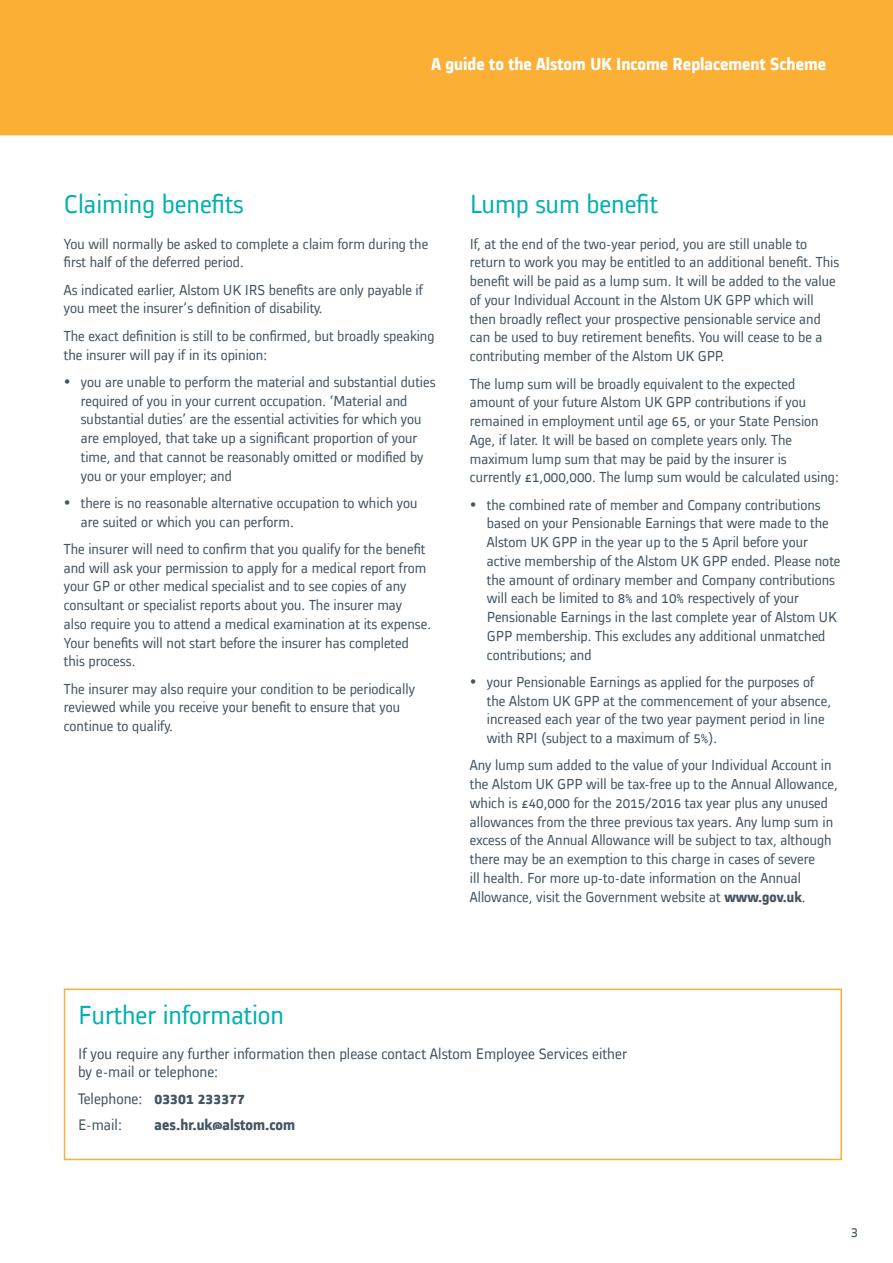
<style>
.page{position:relative;width:893px;height:1263px;background:#fff}
.page>*{position:absolute;margin:0;border:0;box-sizing:border-box;transform-origin:0 0}
.t1{font:27px "Alstom";color:#00b1b0}
.t2{font:700 18px "Alstom";color:#fff}
.t3{font:15.75px/18px "Alstom";color:#455560}
.t4{font:700 15.75px "Alstom";color:#455560}
.t5{font:15px/18.8px "Alstom";color:#455560}
.s1{font-weight:700}
</style>
<div class="page">
<div style="left:0;top:0;width:893px;height:135px;background:#fbaf34"></div>
<div style="left:64px;top:988px;width:778px;height:172px;border:2px solid #fbaf34"></div>
<p class="t2" style="left:432px;top:51px;width:396px">A guide to the Alstom UK Income Replacement Scheme</p>
<h1 class="t1" style="left:64px;top:185px;width:181px">Claiming benefits</h1>
<p class="t5" style="left:64px;top:233px;width:366px">You will normally be asked to complete a claim form during the first half of the deferred period.</p>
<p class="t5" style="left:64px;top:279px;width:361px">As indicated earlier, Alstom UK IRS benefits are only payable if you meet the insurer’s definition of disability.</p>
<p class="t5" style="left:64px;top:325px;width:372px">The exact definition is still to be confirmed, but broadly speaking the insurer will pay if in its opinion:</p>
<p class="t5" style="left:81px;top:371px;width:356px;text-indent:-17px">• you are unable to perform the material and substantial duties required of you in your current occupation. ‘Material and substantial duties’ are the essential activities for which you are employed, that take up a significant proportion of your time, and that cannot be reasonably omitted or modified by you or your employer; and</p>
<p class="t5" style="left:81px;top:492px;width:338px;text-indent:-17px">• there is no reasonable alternative occupation to which you are suited or which you can perform.</p>
<p class="t5" style="left:64px;top:538px;width:369px">The insurer will need to confirm that you qualify for the benefit and will ask your permission to apply for a medical report from your GP or other medical specialist and to see copies of any consultant or specialist reports about you. The insurer may<br>also require you to attend a medical examination at its expense.<br>Your benefits will not start before the insurer has completed this process.</p>
<p class="t5" style="left:64px;top:678px;width:353px">The insurer may also require your condition to be periodically reviewed while you receive your benefit to ensure that you continue to qualify.</p>
<h1 class="t1" style="left:470px;top:185px;width:190px">Lump sum benefit</h1>
<p class="t5" style="left:470px;top:233px;width:371px">If, at the end of the two-year period, you are still unable to return to work you may be entitled to an additional benefit. This benefit will be paid as a lump sum. It will be added to the value of your Individual Account in the Alstom UK GPP which will then broadly reflect your prospective pensionable service and can be used to buy retirement benefits. You will cease to be a contributing member of the Alstom UK GPP.</p>
<p class="t5" style="left:470px;top:373px;width:370px">The lump sum will be broadly equivalent to the expected amount of your future Alstom UK GPP contributions if you remained in employment until age 65, or your State Pension Age, if later. It will be based on complete years only. The maximum lump sum that may be paid by the insurer is currently £1,000,000. The lump sum would be calculated using:</p>
<p class="t5" style="left:487px;top:494px;width:355px;text-indent:-17px">• the combined rate of member and Company contributions based on your Pensionable Earnings that were made to the Alstom UK GPP in the year up to the 5 April before your active membership of the Alstom UK GPP ended. Please note the amount of ordinary member and Company contributions will each be limited to 8% and 10% respectively of your Pensionable Earnings in the last complete year of Alstom UK GPP membership. This excludes any additional unmatched contributions; and</p>
<p class="t5" style="left:487px;top:671px;width:346px;text-indent:-17px">• your Pensionable Earnings as applied for the purposes of the Alstom UK GPP at the commencement of your absence, increased each year of the two year payment period in line with RPI (subject to a maximum of 5%).</p>
<p class="t5" style="left:470px;top:755px;width:370px">Any lump sum added to the value of your Individual Account in the Alstom UK GPP will be tax-free up to the Annual Allowance, which is £40,000 for the 2015/2016 tax year plus any unused allowances from the three previous tax years. Any lump sum in excess of the Annual Allowance will be subject to tax, although there may be an exemption to this charge in cases of severe<br>ill health. For more up-to-date information on the Annual Allowance, visit the Government website at <span class="s1">www.gov.uk</span>.</p>
<h1 class="t1" style="left:78px;top:997px;width:208px">Further information</h1>
<p class="t3" style="left:78px;top:1044px;width:551px">If you require any further information then please contact Alstom Employee Services either by e-mail or telephone:</p>
<p class="t3" style="left:78px;top:1084px;width:168px;line-height:26.5px">Telephone: <span class="s1">03301 233377<br></span>E-mail:</p>
<p class="t4" style="left:155px;top:1114px;width:142px">aes.hr.uk@alstom.com</p>
<p class="t5" style="left:851px;top:1221px;width:9px">3</p>
</div>
